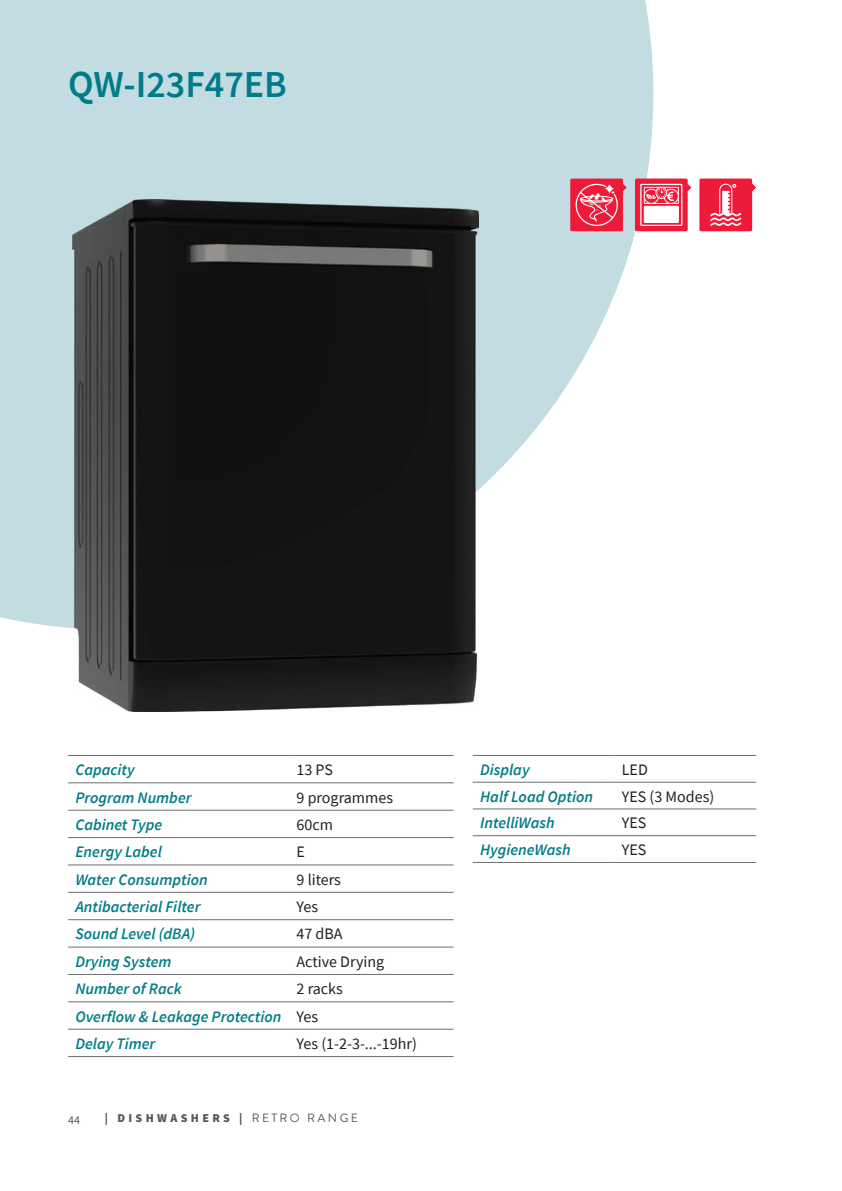
<style>
.page{position:relative;width:842px;height:1191px;background:#fff}
.page>*{position:absolute;margin:0;border:0;box-sizing:border-box;transform-origin:0 0}
.t1{font:600 38px "Source Sans Pro";color:#007c89}
.t2{font:italic 600 16px/27.4px "Source Sans Pro";color:#007c89}
.t3{font:16px "Source Sans Pro";color:#231f20}
.t4{font:900 12px "Source Sans Pro";letter-spacing:.28em;color:#57585a}
.t5{font:12px "Source Sans Pro";color:#57585a}
.s1{font-weight:400;font-style:normal;color:#231f20}
.s2{font-family:"Brandon Grotesque";font-weight:400}
</style>
<div class="page">
<svg style="left:0;top:0;width:653px;height:628px;fill:#c2dce2"></svg>
<img style="left:72px;top:200px;width:407px;height:512px">
<hr style="left:68px;top:755px;width:221px;height:1px;background:#6c6d70">
<hr style="left:289px;top:755px;width:165px;height:1px;background:#6c6d70">
<hr style="left:68px;top:782px;width:221px;height:1px;background:#6c6d70">
<hr style="left:289px;top:782px;width:165px;height:1px;background:#6c6d70">
<hr style="left:68px;top:810px;width:221px;height:1px;background:#6c6d70">
<hr style="left:289px;top:810px;width:165px;height:1px;background:#6c6d70">
<hr style="left:68px;top:837px;width:221px;height:1px;background:#6c6d70">
<hr style="left:289px;top:837px;width:165px;height:1px;background:#6c6d70">
<hr style="left:68px;top:864px;width:221px;height:1px;background:#6c6d70">
<hr style="left:289px;top:864px;width:165px;height:1px;background:#6c6d70">
<hr style="left:68px;top:892px;width:221px;height:1px;background:#6c6d70">
<hr style="left:289px;top:892px;width:165px;height:1px;background:#6c6d70">
<hr style="left:68px;top:919px;width:221px;height:1px;background:#6c6d70">
<hr style="left:289px;top:919px;width:165px;height:1px;background:#6c6d70">
<hr style="left:68px;top:946px;width:221px;height:1px;background:#6c6d70">
<hr style="left:289px;top:946px;width:165px;height:1px;background:#6c6d70">
<hr style="left:68px;top:974px;width:221px;height:1px;background:#6c6d70">
<hr style="left:289px;top:974px;width:165px;height:1px;background:#6c6d70">
<hr style="left:68px;top:1001px;width:221px;height:1px;background:#6c6d70">
<hr style="left:289px;top:1001px;width:165px;height:1px;background:#6c6d70">
<hr style="left:68px;top:1028px;width:221px;height:1px;background:#6c6d70">
<hr style="left:289px;top:1028px;width:165px;height:1px;background:#6c6d70">
<hr style="left:68px;top:1056px;width:221px;height:1px;background:#6c6d70">
<hr style="left:289px;top:1056px;width:165px;height:1px;background:#6c6d70">
<hr style="left:473px;top:755px;width:141px;height:1px;background:#6c6d70">
<hr style="left:614px;top:755px;width:142px;height:1px;background:#6c6d70">
<hr style="left:473px;top:782px;width:141px;height:1px;background:#6c6d70">
<hr style="left:614px;top:782px;width:142px;height:1px;background:#6c6d70">
<hr style="left:473px;top:808px;width:141px;height:1px;background:#6c6d70">
<hr style="left:614px;top:808px;width:142px;height:1px;background:#6c6d70">
<hr style="left:473px;top:835px;width:141px;height:1px;background:#6c6d70">
<hr style="left:614px;top:835px;width:142px;height:1px;background:#6c6d70">
<hr style="left:473px;top:862px;width:141px;height:1px;background:#6c6d70">
<hr style="left:614px;top:862px;width:142px;height:1px;background:#6c6d70">
<div style="left:635px;top:178px;width:53px;height:53px;background:#ed1a3a;border-radius:2px"></div>
<svg style="left:688px;top:184px;width:3px;height:7px"></svg>
<svg style="left:641px;top:184px;width:41px;height:41px"></svg>
<div style="left:640px;top:184px;width:42px;height:42px;border:1px solid #fff"></div>
<div style="left:644px;top:206px;width:34px;height:16px;background:#fff"></div>
<div style="left:644px;top:206px;width:35px;height:17px;border:1px solid #fff"></div>
<svg style="left:644px;top:187px;width:34px;height:16px"></svg>
<div style="left:644px;top:187px;width:35px;height:17px;border:1px solid #fff"></div>
<div style="left:664px;top:189px;width:14px;height:14px;background:#ed1a3a;border-radius:50%"></div>
<div style="left:664px;top:189px;width:15px;height:15px;border:1px solid #fff;border-radius:50%"></div>
<div style="left:644px;top:189px;width:14px;height:14px;background:#ed1a3a;border-radius:50%"></div>
<div style="left:644px;top:189px;width:15px;height:15px;border:1px solid #fff;border-radius:50%"></div>
<div style="left:656px;top:187px;width:11px;height:12px;border:1px solid #fff;border-radius:50%"></div>
<svg style="left:646px;top:189px;width:28px;height:12px"></svg>
<div style="left:570px;top:178px;width:53px;height:53px;background:#ed1a3a;border-radius:2px"></div>
<svg style="left:575px;top:180px;width:52px;height:50px"></svg>
<div style="left:699px;top:178px;width:53px;height:53px;background:#ed1a3a;border-radius:2px"></div>
<svg style="left:752px;top:184px;width:4px;height:7px"></svg>
<svg style="left:710px;top:184px;width:31px;height:42px"></svg>
<h1 class="t1" style="left:68px;top:59px;width:220px">QW-I23F47EB</h1>
<p class="t2" style="left:75px;top:756px;width:61px">Capacity</p>
<p class="t3" style="left:297px;top:759px;width:38px">13 PS</p>
<p class="t2" style="left:75px;top:783px;width:118px">Program Number</p>
<p class="t3" style="left:297px;top:787px;width:98px">9 programmes</p>
<p class="t2" style="left:75px;top:810px;width:88px">Cabinet Type</p>
<p class="t3" style="left:297px;top:814px;width:38px">60cm</p>
<p class="t2" style="left:75px;top:838px;width:88px">Energy Label</p>
<p class="t3" style="left:297px;top:841px;width:10px">E</p>
<p class="t2" style="left:75px;top:865px;width:134px">Water Consumption</p>
<p class="t3" style="left:297px;top:869px;width:46px">9 liters</p>
<p class="t2" style="left:75px;top:892px;width:127px">Antibacterial Filter</p>
<p class="t3" style="left:297px;top:896px;width:23px">Yes</p>
<p class="t2" style="left:75px;top:920px;width:121px">Sound Level (dBA)</p>
<p class="t3" style="left:297px;top:924px;width:48px">47 dBA</p>
<p class="t2" style="left:75px;top:947px;width:98px">Drying System</p>
<p class="t3" style="left:297px;top:951px;width:89px">Active Drying</p>
<p class="t2" style="left:75px;top:974px;width:108px">Number of Rack</p>
<p class="t2" style="left:75px;top:974px;width:269px;text-indent:221px"><span class="s1">2 racks<br></span>Overflow &amp; Leakage Protection <span class="s1">Yes<br></span>Delay Timer</p>
<p class="t3" style="left:297px;top:1033px;width:122px">Yes (1-2-3-...-19hr)</p>
<p class="t5" style="left:68px;top:1112px;width:13px">44</p>
<p class="t4" style="left:105px;top:1109px;width:255px">| DISHWASHERS | <span class="s2">RETRO RANGE</span></p>
<p class="t2" style="left:480px;top:755px;width:51px">Display</p>
<p class="t3" style="left:622px;top:759px;width:28px">LED</p>
<p class="t2" style="left:480px;top:782px;width:115px">Half Load Option</p>
<p class="t3" style="left:622px;top:786px;width:94px">YES (3 Modes)</p>
<p class="t2" style="left:480px;top:809px;width:76px">IntelliWash</p>
<p class="t3" style="left:622px;top:813px;width:26px">YES</p>
<p class="t2" style="left:480px;top:835px;width:92px">HygieneWash</p>
<p class="t3" style="left:622px;top:839px;width:26px">YES</p>
</div>
